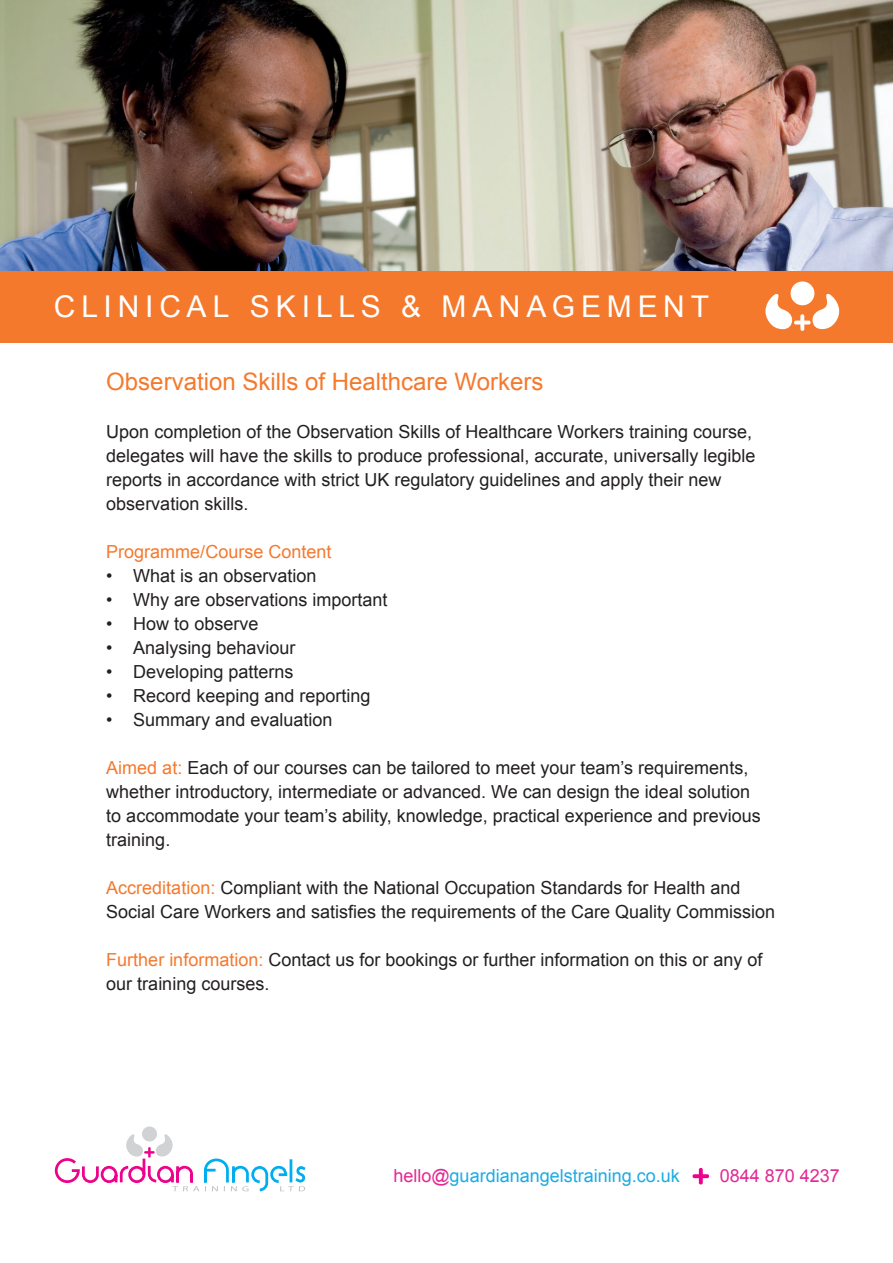
<style>
.page{position:relative;width:893px;height:1263px;background:#fff}
.page>*{position:absolute;margin:0;border:0;box-sizing:border-box;transform-origin:0 0}
.t1{font:30px "Arial";letter-spacing:.195em;color:#fff}
.t2{font:24px "Arial";color:#f4792d}
.t3{font:18px/24px "Arial";color:#231f20}
.t4{font:18px "Arial";color:#1bace3}
.t5{font:18px "Arial";color:#f4792d}
.t6{font:18px "Arial";color:#e42893}
.s1{color:#f4792d}
.s2{color:#e42893}
</style>
<div class="page">
<div style="left:142px;top:1126px;width:15px;height:15px;background:#d1d2d4;border-radius:50%"></div>
<svg style="left:55px;top:1134px;width:251px;height:57px"></svg>
<div style="left:0;top:270px;width:893px;height:72px;background:#f4792d"></div>
<div style="left:791px;top:281px;width:23px;height:24px;background:#fff;border-radius:50%"></div>
<svg style="left:765px;top:293px;width:75px;height:38px"></svg>
<svg style="left:692px;top:1168px;width:18px;height:17px"></svg>
<img style="left:0;top:0;width:893px;height:270px">
<h1 class="t1" style="left:54px;top:287px;width:657px">CLINICAL SKILLS &amp; MANAGEMENT</h1>
<h2 class="t2" style="left:106px;top:365px;width:439px">Observation Skills of Healthcare Workers</h2>
<p class="t3" style="left:106px;top:419px;width:651px">Upon completion of the Observation Skills of Healthcare Workers training course, delegates will have the skills to produce professional, accurate, universally legible reports in accordance with strict UK regulatory guidelines and apply their new observation skills.</p>
<p class="t5" style="left:106px;top:539px;width:227px">Programme/Course Content</p>
<p class="t3" style="left:106px;top:563px;width:212px">• What is an observation</p>
<p class="t3" style="left:106px;top:587px;width:283px">• Why are observations important</p>
<p class="t3" style="left:106px;top:611px;width:154px">• How to observe</p>
<p class="t3" style="left:106px;top:635px;width:191px">• Analysing behaviour</p>
<p class="t3" style="left:106px;top:659px;width:189px">• Developing patterns</p>
<p class="t3" style="left:106px;top:683px;width:266px">• Record keeping and reporting</p>
<p class="t3" style="left:106px;top:707px;width:228px">• Summary and evaluation</p>
<p class="t3" style="left:106px;top:755px;width:656px"><span class="s1">Aimed at:</span> Each of our courses can be tailored to meet your team’s requirements, whether introductory, intermediate or advanced. We can design the ideal solution to accommodate your team’s ability, knowledge, practical experience and previous training.</p>
<p class="t3" style="left:106px;top:875px;width:670px"><span class="s1">Accreditation:</span> Compliant with the National Occupation Standards for Health and<br>Social Care Workers and satisfies the requirements of the Care Quality Commission</p>
<p class="t3" style="left:106px;top:947px;width:658px"><span class="s1">Further information:</span> Contact us for bookings or further information on this or any of our training courses.</p>
<p class="t4" style="left:393px;top:1164px;width:288px"><span class="s2">hello@</span>guardianangelstraining.co.uk</p>
<p class="t6" style="left:720px;top:1164px;width:122px">0844 870 4237</p>
</div>
